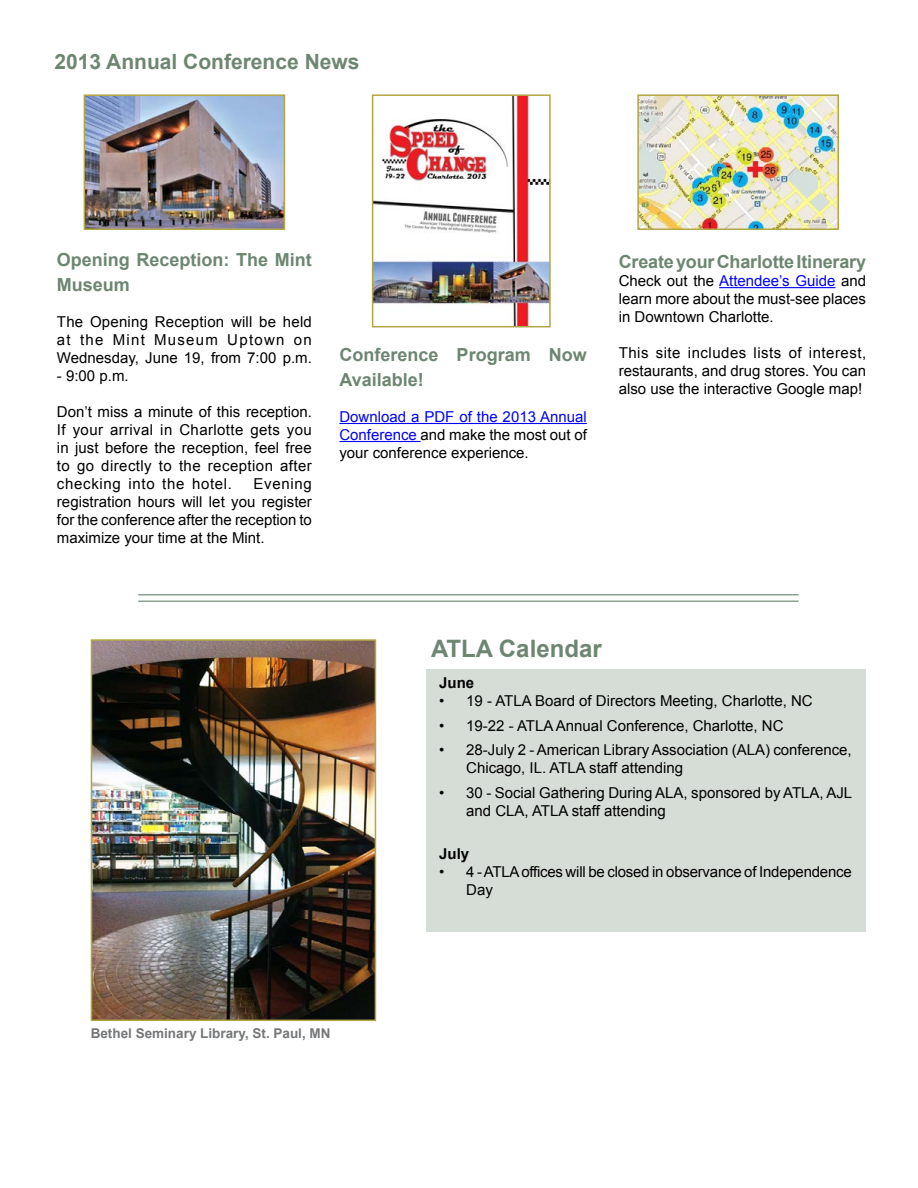
<style>
.page{position:relative;width:918px;height:1188px;background:#fff}
.page>*{position:absolute;margin:0;border:0;box-sizing:border-box;transform-origin:0 0}
.t1{font:700 24px "Arial";color:#6d8671}
.t2{font:700 21px "Arial";color:#6d8671}
.t3{font:700 18px/25.2px "Arial";color:#6d8671}
.t4{font:15px/18px "Arial";color:#000;text-align:justify}
.t5{font:700 15px "Arial";color:#000}
.t6{font:700 13.5px "Arial";color:#767779}
.s1{color:#00f}
</style>
<div class="page">
<hr style="left:719px;top:287px;width:116px;height:1px;background:#00f">
<hr style="left:339px;top:423px;width:248px;height:1px;background:#00f">
<hr style="left:339px;top:441px;width:82px;height:1px;background:#00f">
<img style="left:87px;top:97px;width:195px;height:130px">
<div style="left:84px;top:94px;width:201px;height:136px;border:2px solid #b1a745"></div>
<img style="left:640px;top:97px;width:196px;height:130px">
<div style="left:637px;top:94px;width:202px;height:136px;border:2px solid #b1a745"></div>
<img style="left:375px;top:97px;width:173px;height:227px">
<div style="left:372px;top:94px;width:179px;height:233px;border:2px solid #b1a745"></div>
<hr style="left:138px;top:594px;width:661px;height:2px;background:#6d8671">
<hr style="left:138px;top:600px;width:661px;height:2px;background:#6d8671">
<div style="left:427px;top:669px;width:439px;height:263px;background:#d6ddd7"></div>
<img style="left:94px;top:642px;width:279px;height:376px">
<div style="left:91px;top:639px;width:285px;height:382px;border:2px solid #b1a745"></div>
<h2 class="t2" style="left:55px;top:48px;width:306px">2013 Annual Conference News</h2>
<p class="t3" style="left:57px;top:247px;width:256px">Opening Reception: The Mint<br>Museum</p>
<p class="t4" style="left:57px;top:313px;width:257px">The Opening Reception will be held at the Mint Museum Uptown on Wednesday, June 19, from 7:00 p.m.</p>
<p class="t4" style="left:57px;top:367px;width:73px">- 9:00 p.m.</p>
<p class="t4" style="left:57px;top:403px;width:256px">Don’t miss a minute of this reception.<br>If your arrival in Charlotte gets you in just before the reception, feel free to go directly to the reception after checking into the hotel.</p>
<p class="t4" style="left:57px;top:475px;width:257px;text-indent:197px">Evening registration hours will let you register for the conference after the reception to maximize your time at the Mint.</p>
<p class="t3" style="left:339px;top:342px;width:249px">Conference Program Now<br>Available!</p>
<p class="t4" style="left:339px;top:408px;width:249px"><span class="s1">Download a PDF of the 2013 Annual Conference</span> and make the most out of your conference experience.</p>
<p class="t3" style="left:619px;top:250px;width:249px">Create your Charlotte Itinerary</p>
<p class="t4" style="left:619px;top:272px;width:249px">Check out the <span class="s1">Attendee’s Guide</span> and learn more about the must-see places in Downtown Charlotte.</p>
<p class="t4" style="left:619px;top:344px;width:249px">This site includes lists of interest, restaurants, and drug stores. You can also use the interactive Google map!</p>
<h1 class="t1" style="left:431px;top:632px;width:172px">ATLA Calendar</h1>
<p class="t6" style="left:91px;top:1024px;width:241px">Bethel Seminary Library, St. Paul, MN</p>
<p class="t5" style="left:439px;top:673px;width:37px">June</p>
<p class="t4" style="left:439px;top:692px;width:375px">• 19 - ATLA Board of Directors Meeting, Charlotte, NC</p>
<p class="t4" style="left:439px;top:716px;width:346px">• 19-22 - ATLA Annual Conference, Charlotte, NC</p>
<p class="t4" style="left:466px;top:741px;width:387px;text-indent:-27px">• 28-July 2 - American Library Association (ALA) conference,<br>Chicago, IL. ATLA staff attending</p>
<p class="t4" style="left:466px;top:784px;width:388px;text-indent:-27px">• 30 - Social Gathering During ALA, sponsored by ATLA, AJL and CLA, ATLA staff attending</p>
<p class="t5" style="left:439px;top:844px;width:32px">July</p>
<p class="t4" style="left:466px;top:863px;width:387px;text-indent:-27px">• 4 - ATLA offices will be closed in observance of Independence<br>Day</p>
</div>
